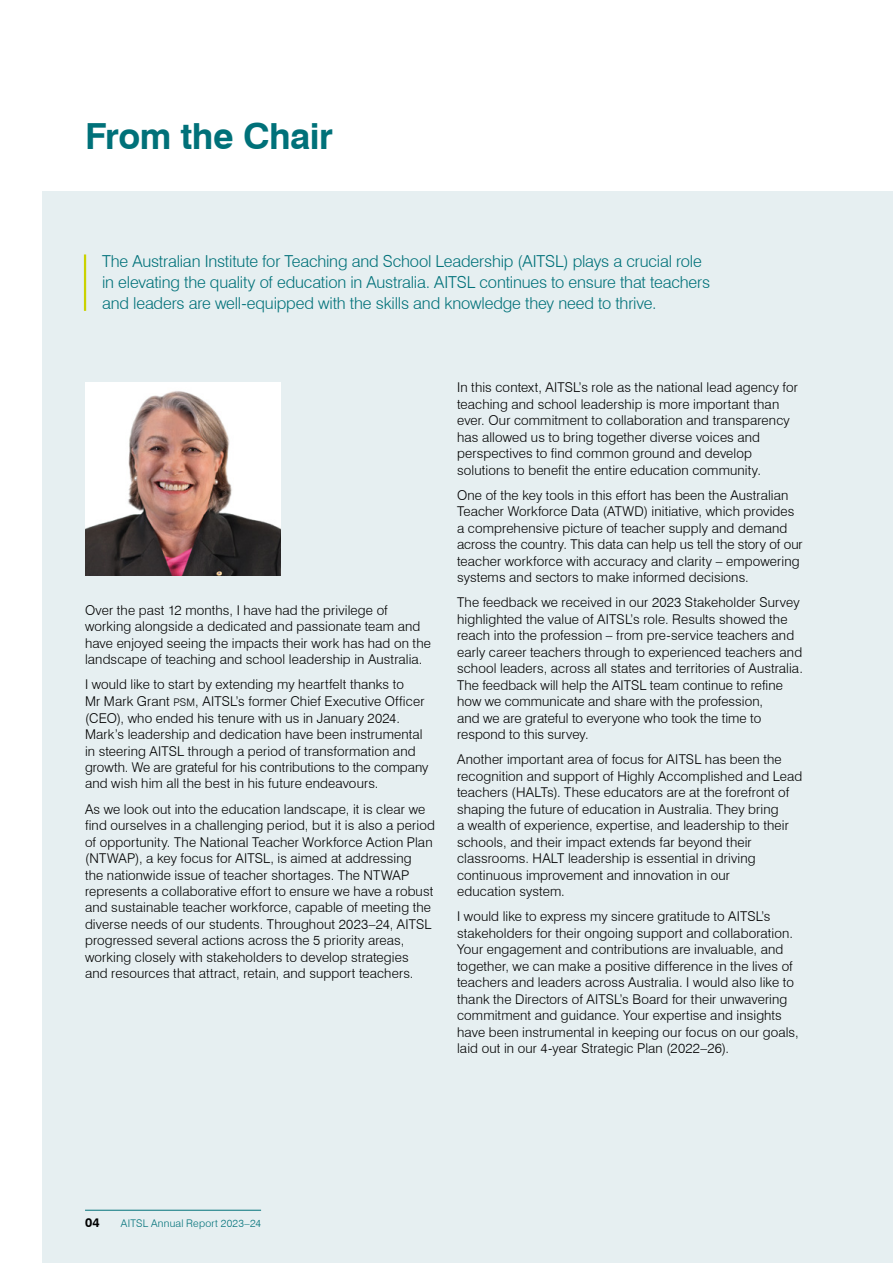
<style>
.page{position:relative;width:893px;height:1263px;background:#fff}
.page>*{position:absolute;margin:0;border:0;box-sizing:border-box;transform-origin:0 0}
.t1{font:700 36px "Swiss 721 BT";letter-spacing:-.015em;color:#007179}
.t2{font:300 16.5px/21px "Swiss 721 BT";letter-spacing:-.01em;color:#007179}
.t3{font:300 13.5px/16.5px "Swiss 721 BT";letter-spacing:.01em;color:#000}
.t4{font:700 12.75px "Swiss 721 BT";color:#000}
.t5{font:300 10.5px "Swiss 721 BT";letter-spacing:.02em;color:#007179}
.s1{font-size:10.5px}
</style>
<div class="page">
<div style="left:43px;top:191px;width:850px;height:1072px;background:#e6eff1"></div>
<hr style="left:84px;top:254px;width:2px;height:57px;background:#cad200">
<img style="left:85px;top:383px;width:196px;height:192px">
<hr style="left:85px;top:1210px;width:176px;height:1px;background:#007179">
<h1 class="t1" style="left:85px;top:115px;width:249px">From the Chair</h1>
<p class="t2" style="left:102px;top:250px;width:610px">The Australian Institute for Teaching and School Leadership (AITSL) plays a crucial role in elevating the quality of education in Australia. AITSL continues to ensure that teachers and leaders are well‑equipped with the skills and knowledge they need to thrive.</p>
<p class="t3" style="left:85px;top:602px;width:347px">Over the past 12 months, I have had the privilege of working alongside a dedicated and passionate team and have enjoyed seeing the impacts their work has had on the landscape of teaching and school leadership in Australia.</p>
<p class="t3" style="left:85px;top:676px;width:345px">I would like to start by extending my heartfelt thanks to<br>Mr Mark Grant <span class="s1">PSM</span>, AITSL’s former Chief Executive Officer (CEO), who ended his tenure with us in January 2024.<br>Mark’s leadership and dedication have been instrumental in steering AITSL through a period of transformation and growth. We are grateful for his contributions to the company and wish him all the best in his future endeavours.</p>
<p class="t3" style="left:85px;top:800px;width:351px">As we look out into the education landscape, it is clear we find ourselves in a challenging period, but it is also a period of opportunity. The National Teacher Workforce Action Plan (NTWAP), a key focus for AITSL, is aimed at addressing<br>the nationwide issue of teacher shortages. The NTWAP represents a collaborative effort to ensure we have a robust and sustainable teacher workforce, capable of meeting the diverse needs of our students. Throughout 2023–24, AITSL progressed several actions across the 5 priority areas, working closely with stakeholders to develop strategies<br>and resources that attract, retain, and support teachers.</p>
<p class="t3" style="left:457px;top:379px;width:342px">In this context, AITSL’s role as the national lead agency for teaching and school leadership is more important than ever. Our commitment to collaboration and transparency has allowed us to bring together diverse voices and perspectives to find common ground and develop solutions to benefit the entire education community.</p>
<p class="t3" style="left:457px;top:487px;width:347px">One of the key tools in this effort has been the Australian Teacher Workforce Data (ATWD) initiative, which provides a comprehensive picture of teacher supply and demand across the country. This data can help us tell the story of our teacher workforce with accuracy and clarity – empowering systems and sectors to make informed decisions.</p>
<p class="t3" style="left:457px;top:594px;width:347px">The feedback we received in our 2023 Stakeholder Survey highlighted the value of AITSL’s role. Results showed the reach into the profession – from pre-service teachers and early career teachers through to experienced teachers and school leaders, across all states and territories of Australia.<br>The feedback will help the AITSL team continue to refine how we communicate and share with the profession,<br>and we are grateful to everyone who took the time to respond to this survey.</p>
<p class="t3" style="left:457px;top:751px;width:347px">Another important area of focus for AITSL has been the recognition and support of Highly Accomplished and Lead teachers (HALTs). These educators are at the forefront of shaping the future of education in Australia. They bring<br>a wealth of experience, expertise, and leadership to their schools, and their impact extends far beyond their classrooms. HALT leadership is essential in driving continuous improvement and innovation in our<br>education system.</p>
<p class="t3" style="left:457px;top:908px;width:343px">I would like to express my sincere gratitude to AITSL’s stakeholders for their ongoing support and collaboration.<br>Your engagement and contributions are invaluable, and together, we can make a positive difference in the lives of teachers and leaders across Australia. I would also like to thank the Directors of AITSL’s Board for their unwavering commitment and guidance. Your expertise and insights have been instrumental in keeping our focus on our goals, laid out in our 4‑year Strategic Plan (2022–26).</p>
<p class="t4" style="left:85px;top:1215px;width:16px">04</p>
<p class="t5" style="left:121px;top:1217px;width:142px">AITSL Annual Report 2023–24</p>
</div>
